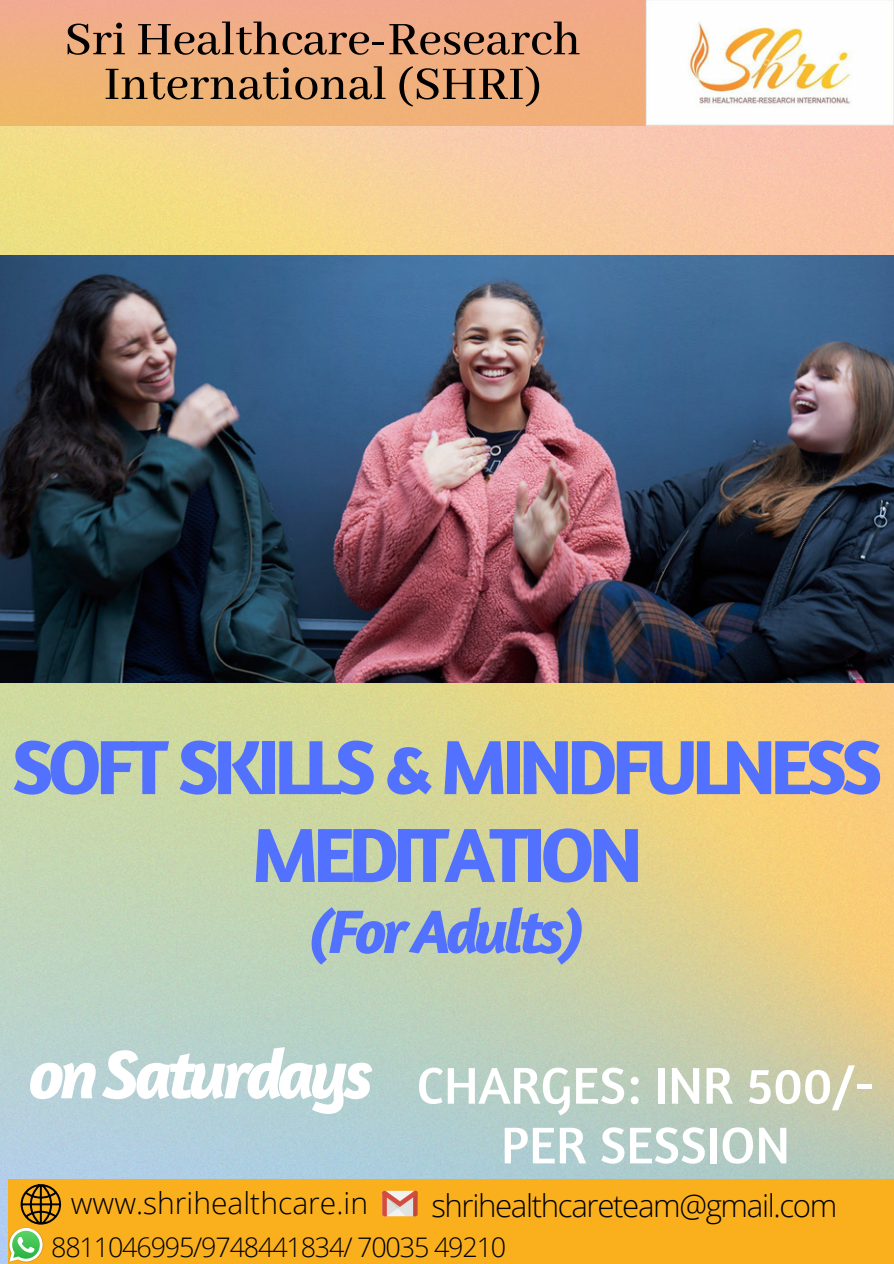
<style>
.page{position:relative;width:894px;height:1264px;background:#fff}
.page>*{position:absolute;margin:0;border:0;box-sizing:border-box;transform-origin:0 0}
.t1{font:700 78px/87.8px "Amaranth";letter-spacing:-.07em;color:#5271ff;text-align:center}
.t2{font:italic 700 70.5px "Amaranth";letter-spacing:-.07em;color:#fff}
.t3{font:italic 700 63px "Amaranth";letter-spacing:-.07em;color:#5271ff}
.t4{font:52.5px/59.7px "Amaranth";color:#fff;text-align:center}
.t5{font:500 51.6px/44.7px "Abhaya Libre";color:#000;text-align:center}
.t6{font:300 31.2px "Open Sans";letter-spacing:-.045em;color:#000}
.t7{font:300 30px "Open Sans";color:#000}
.t8{font:300 27px "Open Sans";letter-spacing:-.045em;color:#000}
</style>
<div class="page">
<img style="left:0;top:125px;width:893px;height:1138px">
<img style="left:645px;top:0;width:248px;height:125px">
<div style="left:0;top:0;width:645px;height:125px;background:linear-gradient(to bottom,#f1aa8e,#f0b46f)"></div>
<img style="left:0;top:256px;width:893px;height:426px">
<div style="left:8px;top:1179px;width:885px;height:84px;background:#faaf1d"></div>
<img style="left:8px;top:1242px;width:24px;height:20px">
<svg style="left:9px;top:1184px;width:52px;height:77px"></svg>
<svg style="left:382px;top:1190px;width:36px;height:26px"></svg>
<p class="t5" style="left:65px;top:19px;width:517px">Sri Healthcare-Research<br>International (SHRI)</p>
<p class="t1" style="left:12px;top:721px;width:871px">SOFT SKILLS &amp; MINDFULNESS<br>MEDITATION</p>
<p class="t3" style="left:308px;top:892px;width:277px">(ForAdults)</p>
<p class="t2" style="left:29px;top:1031px;width:346px">onSaturdays</p>
<p class="t4" style="left:416px;top:1054px;width:459px">CHARGES: INR 500/-<br>PER SESSION</p>
<p class="t6" style="left:431px;top:1183px;width:407px">shrihealthcareteam@gmail.com</p>
<p class="t8" style="left:51px;top:1228px;width:456px">8811046995/9748441834/ 70035 49210</p>
<p class="t7" style="left:71px;top:1181px;width:298px">www.shrihealthcare.in</p>
</div>
